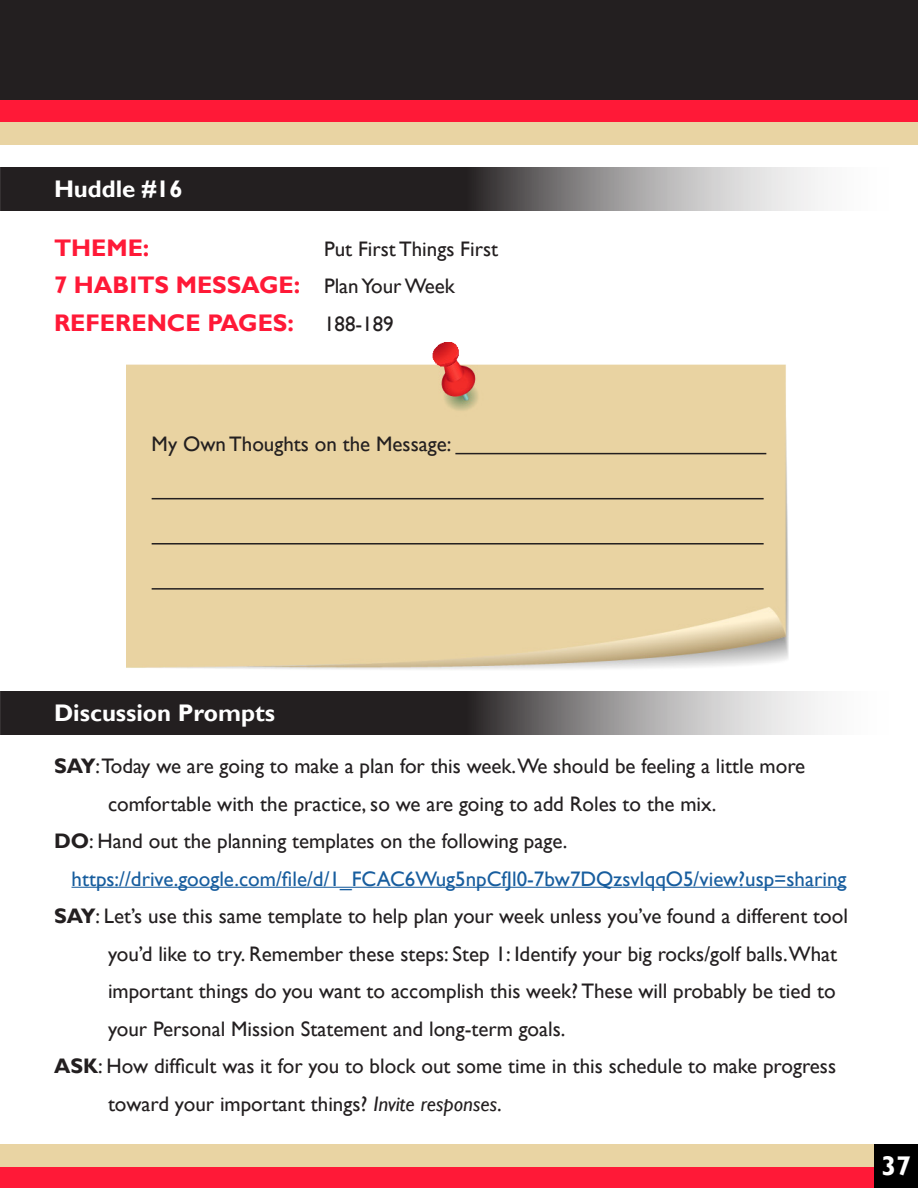
<style>
.page{position:relative;width:918px;height:1188px;background:#fff}
.page>*{position:absolute;margin:0;border:0;box-sizing:border-box;transform-origin:0 0}
.t1{font:700 27px "Gill Sans";color:#fff}
.t2{font:700 24px "Gill Sans";color:#ff1937}
.t3{font:700 24px "Gill Sans";color:#fff}
.t4{font:21px/37.5px "Gill Sans";color:#231f20}
.t5{font:21px "Gill Sans";color:#175d9e}
.s1{font-weight:400;font-size:21px;color:#231f20}
.s2{font-weight:700}
.s3{font-style:italic}
</style>
<div class="page">
<div style="left:0;top:0;width:918px;height:102px;background:#231f20"></div>
<div style="left:0;top:101px;width:918px;height:22px;background:#ff1937"></div>
<div style="left:0;top:1166px;width:918px;height:22px;background:#ff1937"></div>
<div style="left:0;top:123px;width:918px;height:22px;background:#e9d4a3"></div>
<div style="left:0;top:1144px;width:918px;height:22px;background:#e9d4a3"></div>
<img style="left:126px;top:342px;width:662px;height:328px">
<svg style="left:1px;top:692px;width:817px;height:43px;background:#595657"></svg>
<svg style="left:1px;top:167px;width:817px;height:44px;background:#595657"></svg>
<hr style="left:72px;top:887px;width:774px;height:1px;background:#175d9e">
<hr style="left:455px;top:453px;width:311px;height:1px;background:#231f20">
<hr style="left:152px;top:498px;width:612px;height:1px;background:#231f20">
<hr style="left:152px;top:543px;width:612px;height:2px;background:#231f20">
<hr style="left:152px;top:588px;width:612px;height:2px;background:#231f20">
<div style="left:875px;top:1145px;width:43px;height:43px;background:#000"></div>
<p class="t3" style="left:54px;top:174px;width:130px">Huddle #16</p>
<p class="t2" style="left:54px;top:233px;width:97px">THEME:</p>
<p class="t4" style="left:324px;top:230px;width:176px">Put First Things First</p>
<p class="t2" style="left:54px;top:271px;width:402px">7 HABITS MESSAGE: <span class="s1">Plan Your Week</span></p>
<p class="t2" style="left:54px;top:308px;width:241px">REFERENCE PAGES:</p>
<p class="t4" style="left:324px;top:305px;width:71px">188-189</p>
<p class="t4" style="left:152px;top:426px;width:301px">My Own Thoughts on the Message:</p>
<p class="t3" style="left:54px;top:698px;width:223px">Discussion Prompts</p>
<p class="t4" style="left:108px;top:748px;width:699px;text-indent:-54px"><span class="s2">SAY</span>:Today we are going to make a plan for this week.We should be feeling a little more comfortable with the practice, so we are going to add Roles to the mix.</p>
<p class="t4" style="left:54px;top:823px;width:515px"><span class="s2">DO</span>: Hand out the planning templates on the following page.</p>
<p class="t5" style="left:72px;top:866px;width:776px">https://drive.google.com/file/d/1_FCAC6Wug5npCfJl0-7bw7DQzsvIqqO5/view?usp=sharing</p>
<p class="t4" style="left:108px;top:898px;width:741px;text-indent:-54px"><span class="s2">SAY</span>: Let’s use this same template to help plan your week unless you’ve found a different tool you’d like to try. Remember these steps: Step 1: Identify your big rocks/golf balls.What important things do you want to accomplish this week? These will probably be tied to your Personal Mission Statement and long-term goals.</p>
<p class="t4" style="left:108px;top:1048px;width:730px;text-indent:-54px"><span class="s2">ASK</span>: How difficult was it for you to block out some time in this schedule to make progress toward your important things? <span class="s3">Invite responses</span>.</p>
<p class="t1" style="left:881px;top:1150px;width:31px">37</p>
</div>
